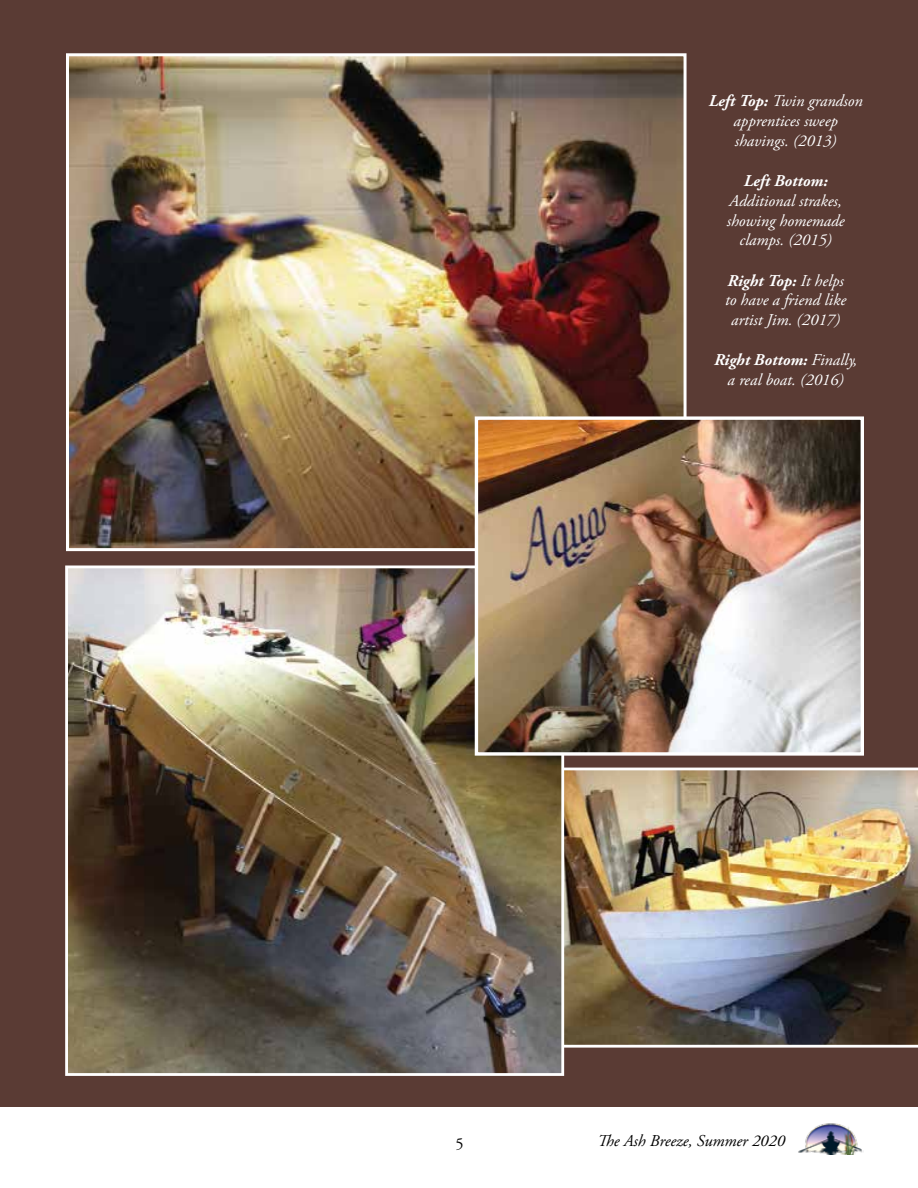
<style>
.page{position:relative;width:918px;height:1188px;background:#fff}
.page>*{position:absolute;margin:0;border:0;box-sizing:border-box;transform-origin:0 0}
.t1{font:italic 16.5px/19.8px "Adobe Garamond Pro";color:#fff;text-align:center}
.t2{font:italic 16.5px "Adobe Garamond Pro";color:#000}
.t3{font:italic 700 16.5px "Adobe Garamond Pro";color:#fff}
.t4{font:16.5px "Adobe Garamond Pro";color:#000}
.s1{font-weight:700}
</style>
<div class="page">
<img style="left:798px;top:1123px;width:66px;height:31px">
<div style="left:0;top:0;width:918px;height:1107px;background:#5a3b34"></div>
<img style="left:564px;top:768px;width:354px;height:280px">
<img style="left:70px;top:57px;width:613px;height:490px">
<div style="left:66px;top:53px;width:621px;height:498px;border:3px solid #fff"></div>
<img style="left:69px;top:570px;width:491px;height:502px">
<div style="left:65px;top:566px;width:499px;height:510px;border:3px solid #fff"></div>
<img style="left:479px;top:420px;width:381px;height:332px">
<div style="left:475px;top:416px;width:389px;height:340px;border:3px solid #fff"></div>
<p class="t1" style="left:709px;top:92px;width:156px"><span class="s1">Left Top:</span> Twin grandson apprentices sweep shavings. (2013)</p>
<p class="t3" style="left:744px;top:171px;width:85px">Left Bottom:</p>
<p class="t1" style="left:727px;top:191px;width:119px">Additional strakes, showing homemade clamps. (2015)</p>
<p class="t1" style="left:725px;top:271px;width:123px"><span class="s1">Right Top:</span> It helps to have a friend like artist Jim. (2017)</p>
<p class="t1" style="left:714px;top:350px;width:145px"><span class="s1">Right Bottom:</span> Finally, a real boat. (2016)</p>
<p class="t4" style="left:456px;top:1134px;width:10px">5</p>
<p class="t2" style="left:597px;top:1131px;width:189px">The Ash Breeze, Summer 2020</p>
</div>
